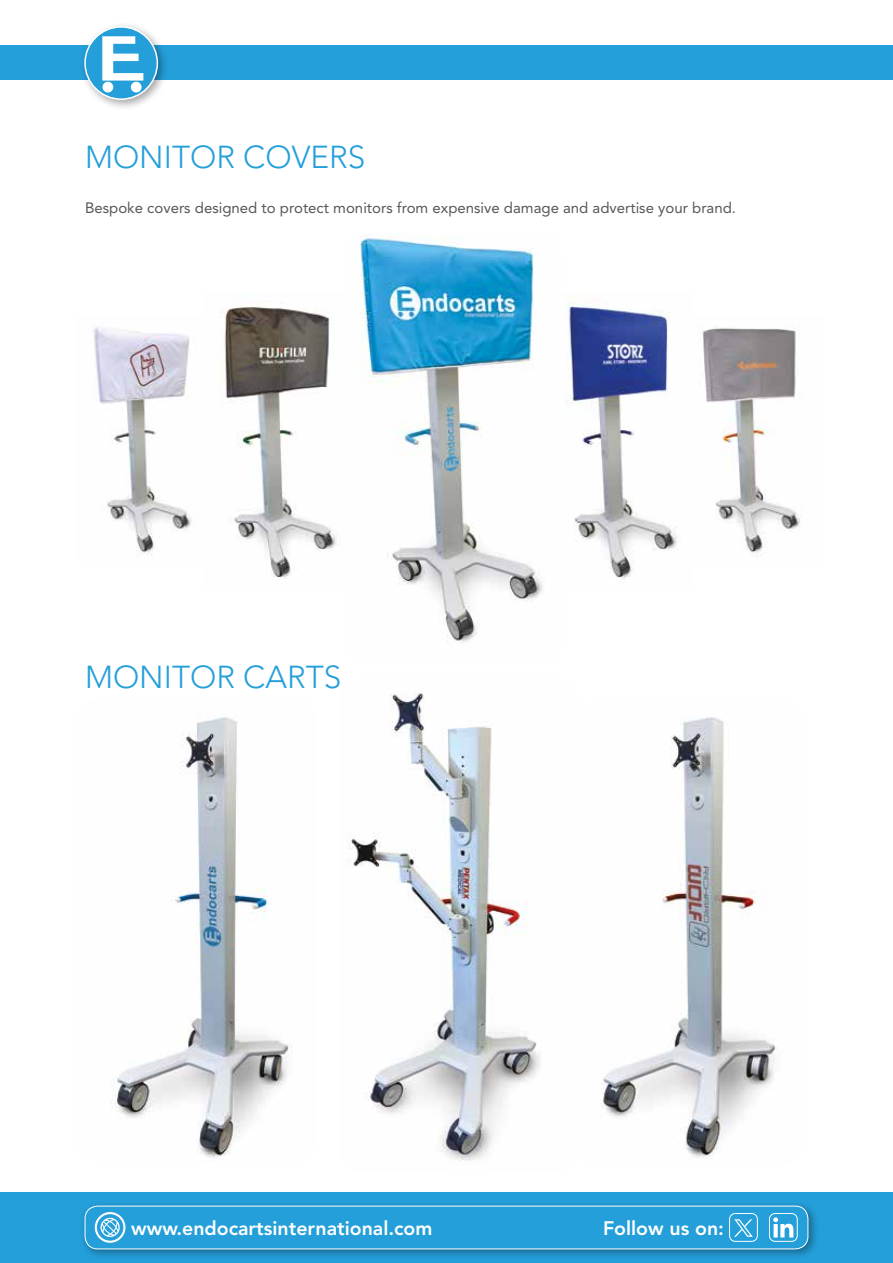
<style>
.page{position:relative;width:893px;height:1263px;background:#fff}
.page>*{position:absolute;margin:0;border:0;box-sizing:border-box;transform-origin:0 0}
.t1{font:300 31.5px "Avenir LT Std";color:#249fda}
.t2{font:800 19.5px "Avenir LT Std";color:#fff}
.t3{font:15px "Avenir LT Std";color:#575756}
</style>
<div class="page">
<img style="left:348px;top:693px;width:192px;height:468px">
<img style="left:111px;top:717px;width:181px;height:441px">
<div style="left:0;top:1192px;width:893px;height:71px;background:#249fda"></div>
<div style="left:0;top:46px;width:893px;height:34px;background:#249fda"></div>
<div style="left:80px;top:21px;width:89px;height:90px;background:#000;opacity:.35"></div>
<div style="left:85px;top:27px;width:72px;height:72px;background:#249fda;border-radius:50%"></div>
<svg style="left:102px;top:36px;width:41px;height:45px"></svg>
<div style="left:103px;top:82px;width:10px;height:10px;background:#fff;border-radius:50%"></div>
<div style="left:131px;top:82px;width:11px;height:10px;background:#fff;border-radius:50%"></div>
<div style="left:84px;top:26px;width:74px;height:74px;border:2px solid #fff;border-radius:50%"></div>
<div style="left:79px;top:1200px;width:741px;height:60px;background:#000;opacity:.35"></div>
<div style="left:85px;top:1206px;width:723px;height:43px;background:#249fda;border-radius:13px"></div>
<div style="left:85px;top:1205px;width:723px;height:44px;border:1px solid #fff;border-radius:13px"></div>
<div style="left:95px;top:1212px;width:30px;height:31px;border:2px solid #fff;border-radius:50%"></div>
<svg style="left:101px;top:1218px;width:19px;height:19px"></svg>
<div style="left:729px;top:1213px;width:29px;height:28px;border:1px solid #fff;border-radius:6px"></div>
<svg style="left:769px;top:1213px;width:28px;height:28px"></svg>
<div style="left:769px;top:1213px;width:28px;height:28px;border:1px solid #fff;border-radius:6px"></div>
<svg style="left:773px;top:1217px;width:20px;height:20px"></svg>
<img style="left:359px;top:234px;width:184px;height:409px">
<img style="left:93px;top:327px;width:98px;height:228px">
<svg style="left:734px;top:1219px;width:19px;height:18px"></svg>
<img style="left:601px;top:717px;width:176px;height:441px">
<img style="left:220px;top:306px;width:117px;height:272px">
<img style="left:702px;top:327px;width:99px;height:229px">
<img style="left:565px;top:293px;width:113px;height:286px">
<h1 class="t1" style="left:85px;top:139px;width:282px">MONITOR COVERS</h1>
<p class="t3" style="left:85px;top:199px;width:652px">Bespoke covers designed to protect monitors from expensive damage and advertise your brand.</p>
<h1 class="t1" style="left:85px;top:658px;width:258px">MONITOR CARTS</h1>
<h2 class="t2" style="left:131px;top:1216px;width:303px">www.endocartsinternational.com</h2>
<h2 class="t2" style="left:603px;top:1216px;width:122px">Follow us on:</h2>
</div>
